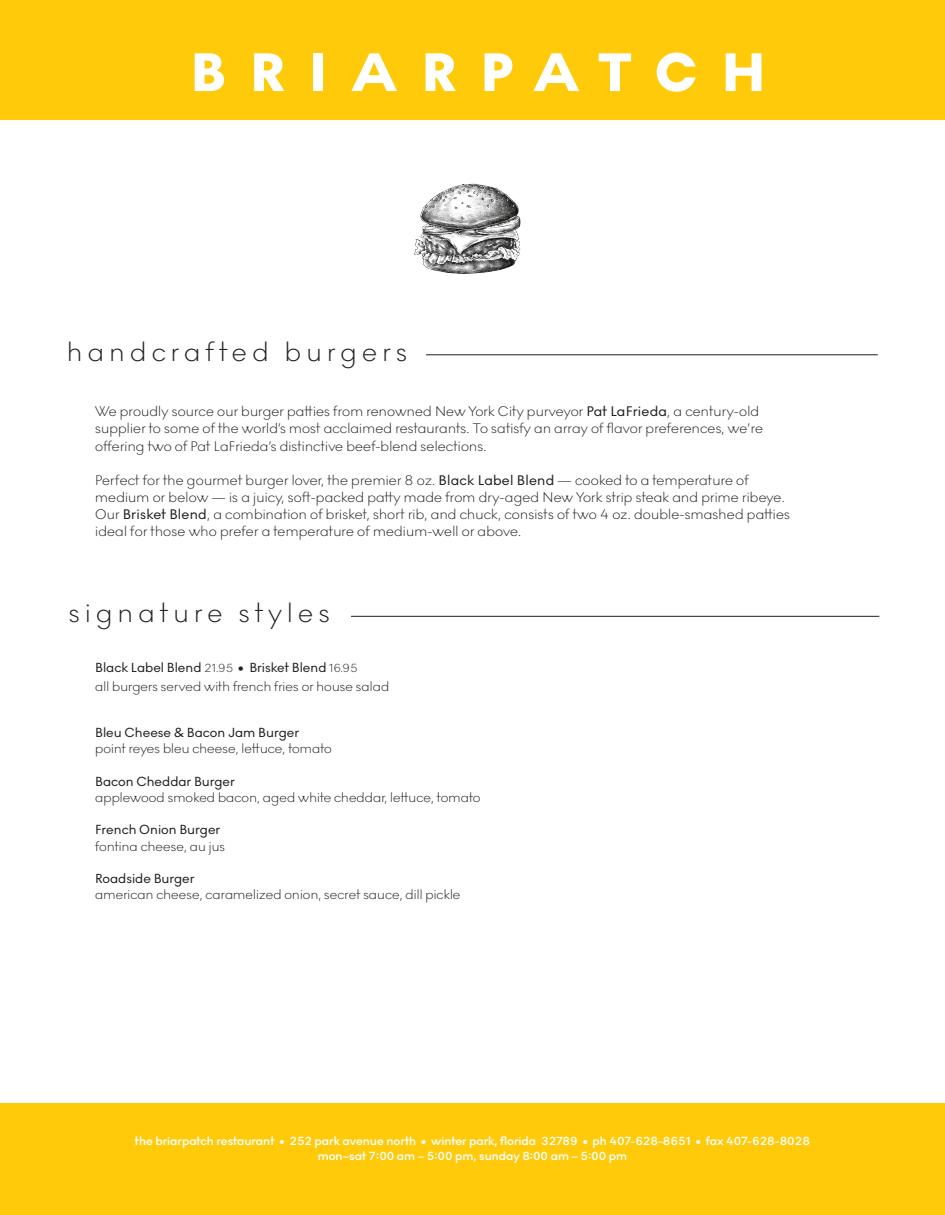
<style>
.page{position:relative;width:945px;height:1215px;background:#fff}
.page>*{position:absolute;margin:0;border:0;box-sizing:border-box;transform-origin:0 0}
.t1{font:800 55.5px "Noir No 1";letter-spacing:.45em;color:#fff}
.t2{font:100 27px "Noir No 1";letter-spacing:.2em;color:#231f20}
.t3{font:100 14.25px/17.1px "Noir No 1";letter-spacing:.015em;color:#231f20}
.t4{font:100 13.5px "Noir No 1";letter-spacing:.01em;color:#231f20}
.t5{font:13.5px "Noir No 1";color:#231f20}
.t6{font:600 12px/14.4px "Noir No 1";color:#fff;text-align:center}
.s1{font-weight:400}
.s2{font-weight:100;font-size:12px}
</style>
<div class="page">
<div style="left:0;top:0;width:945px;height:120px;background:#feca0a"></div>
<div style="left:0;top:1103px;width:945px;height:112px;background:#feca0a"></div>
<hr style="left:426px;top:354px;width:452px;height:1px;background:#231f20">
<img style="left:414px;top:183px;width:107px;height:91px">
<hr style="left:351px;top:616px;width:528px;height:1px;background:#231f20">
<h1 class="t1" style="left:191px;top:31px;width:576px">BRIARPATCH</h1>
<h2 class="t2" style="left:67px;top:332px;width:342px">handcrafted burgers</h2>
<p class="t3" style="left:95px;top:403px;width:669px">We proudly source our burger patties from renowned New York City purveyor <span class="s1">Pat LaFrieda</span>, a century-old supplier to some of the world’s most acclaimed restaurants. To satisfy an array of flavor preferences, we’re offering two of Pat LaFrieda’s distinctive beef-blend selections.</p>
<p class="t3" style="left:95px;top:471px;width:696px">Perfect for the gourmet burger lover, the premier 8 oz. <span class="s1">Black Label Blend</span> — cooked to a temperature of medium or below — is a juicy, soft-packed patty made from dry-aged New York strip steak and prime ribeye.<br>Our <span class="s1">Brisket Blend</span>, a combination of brisket, short rib, and chuck, consists of two 4 oz. double-smashed patties ideal for those who prefer a temperature of medium-well or above.</p>
<h2 class="t2" style="left:69px;top:593px;width:262px">signature styles</h2>
<p class="t5" style="left:95px;top:658px;width:264px">Black Label Blend <span class="s2">21.95</span> • Brisket Blend <span class="s2">16.95</span></p>
<p class="t4" style="left:95px;top:677px;width:295px">all burgers served with french fries or house salad</p>
<p class="t5" style="left:95px;top:723px;width:205px">Bleu Cheese &amp; Bacon Jam Burger</p>
<p class="t4" style="left:95px;top:739px;width:238px">point reyes bleu cheese, lettuce, tomato</p>
<p class="t5" style="left:95px;top:771px;width:141px">Bacon Cheddar Burger</p>
<p class="t4" style="left:95px;top:787px;width:387px">applewood smoked bacon, aged white cheddar, lettuce, tomato</p>
<p class="t5" style="left:95px;top:820px;width:127px">French Onion Burger</p>
<p class="t4" style="left:95px;top:836px;width:131px">fontina cheese, au jus</p>
<p class="t5" style="left:95px;top:868px;width:101px">Roadside Burger</p>
<p class="t4" style="left:95px;top:885px;width:367px">american cheese, caramelized onion, secret sauce, dill pickle</p>
<p class="t6" style="left:135px;top:1134px;width:677px">the briarpatch restaurant • 252 park avenue north • winter park, florida 32789 • ph 407-628-8651 • fax 407-628-8028 mon–sat 7:00 am – 5:00 pm, sunday 8:00 am – 5:00 pm</p>
</div>
